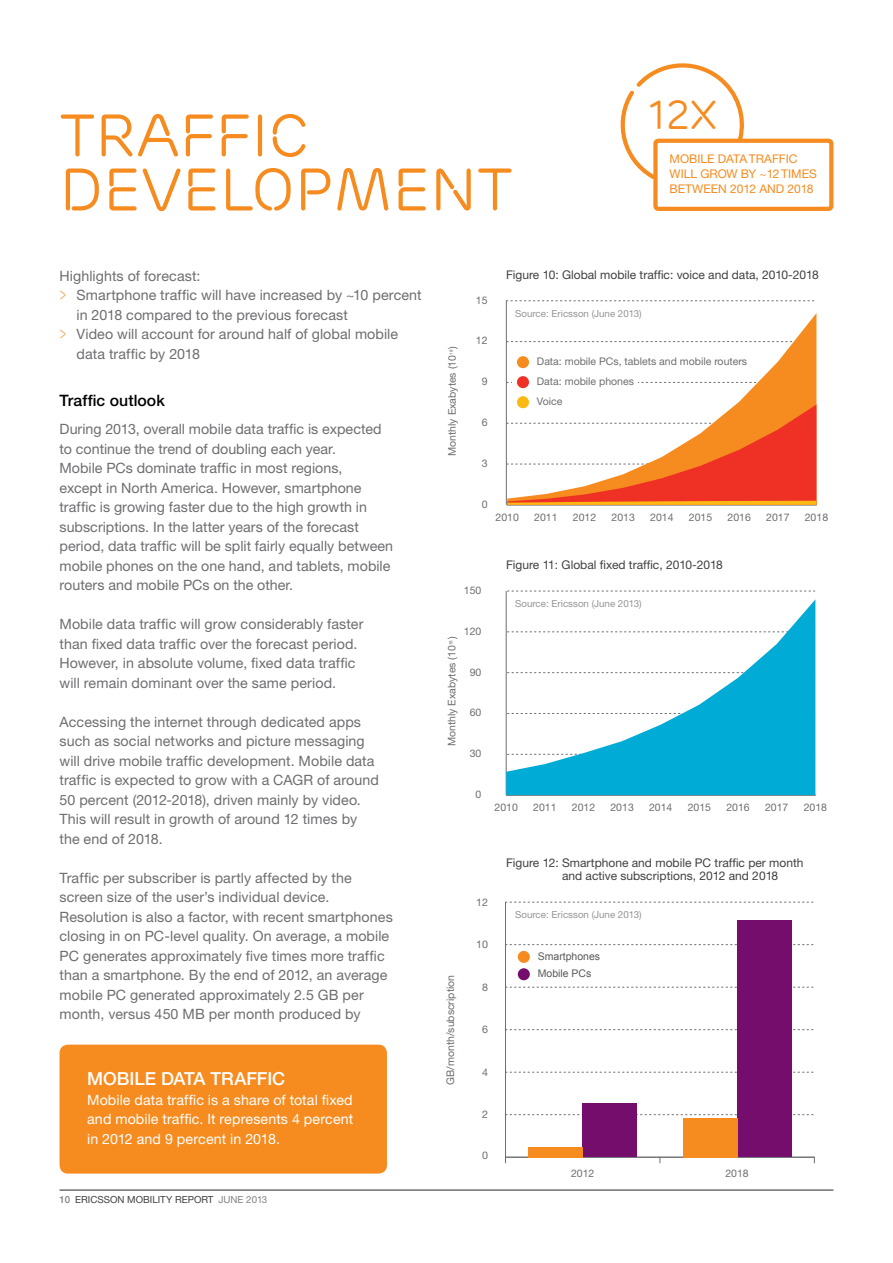
<style>
.page{position:relative;width:893px;height:1263px;background:#fff}
.page>*{position:absolute;margin:0;border:0;box-sizing:border-box;transform-origin:0 0}
.t1{font:60px/54px "Ericsson Capital";color:#f68b1f}
.t2{font:40.8px "Ericsson Capital";color:#f68b1f}
.t3{font:500 18px "Ericsson Sans";color:#fff}
.t4{font:500 15.75px "Ericsson Sans";letter-spacing:.005em;color:#000}
.t5{font:14.25px/19.5px "Ericsson Sans";letter-spacing:.005em;color:#6d6e71}
.t6{font:14.25px/19.5px "Ericsson Sans";letter-spacing:.005em;color:#fff;text-align:justify}
.t7{font:12px/13.5px "Ericsson Sans";color:#414042}
.t8{font:12px "Ericsson Sans";color:#f68b1f}
.t9{font:10.5px/20px "Ericsson Sans Std";color:#6d6e71}
.t10{font:10.5px "Arial";color:#59595b}
.t11{font:9.75px "Ericsson Sans";color:#939598}
.t12{font:9.75px "Ericsson Sans";color:#414042}
.t13{font:4.5px "Ericsson Sans Std";color:#6d6e71}
.s1{font-family:"Ericsson Capital";color:#faaa60}
.s2{font-weight:500;color:#808285}
.s3{color:#808285}
</style>
<div class="page">
<hr style="left:60px;top:1189px;width:773px;height:2px;background:#6d6e71">
<hr style="left:506px;top:301px;width:1px;height:204px;background:#6d6e71">
<svg style="left:506px;top:300px;width:309px;height:1px"></svg>
<svg style="left:507px;top:314px;width:309px;height:90px"></svg>
<svg style="left:507px;top:404px;width:310px;height:101px"></svg>
<div style="left:513px;top:344px;width:125px;height:76px;background:#fff"></div>
<div style="left:517px;top:356px;width:12px;height:12px;background:#f68b1f;border-radius:50%"></div>
<div style="left:517px;top:376px;width:12px;height:12px;background:#ee3124;border-radius:50%"></div>
<div style="left:517px;top:396px;width:12px;height:12px;background:#fdb913;border-radius:50%"></div>
<hr style="left:506px;top:591px;width:1px;height:204px;background:#6d6e71">
<hr style="left:506px;top:795px;width:309px;height:1px;background:#6d6e71">
<svg style="left:507px;top:591px;width:308px;height:1px"></svg>
<svg style="left:506px;top:599px;width:309px;height:196px"></svg>
<hr style="left:505px;top:902px;width:1px;height:255px;background:#6d6e71">
<hr style="left:505px;top:1157px;width:309px;height:1px;background:#6d6e71">
<svg style="left:506px;top:1114px;width:308px;height:1px"></svg>
<svg style="left:506px;top:1072px;width:308px;height:1px"></svg>
<svg style="left:506px;top:1029px;width:308px;height:1px"></svg>
<svg style="left:506px;top:987px;width:308px;height:1px"></svg>
<svg style="left:506px;top:944px;width:308px;height:1px"></svg>
<svg style="left:506px;top:902px;width:308px;height:1px"></svg>
<div style="left:583px;top:1104px;width:54px;height:53px;background:#750d6c"></div>
<div style="left:737px;top:921px;width:54px;height:236px;background:#750d6c"></div>
<div style="left:529px;top:1147px;width:54px;height:10px;background:#f68b1f"></div>
<div style="left:683px;top:1118px;width:54px;height:39px;background:#f68b1f"></div>
<div style="left:518px;top:951px;width:12px;height:12px;background:#f68b1f;border-radius:50%"></div>
<div style="left:518px;top:968px;width:12px;height:12px;background:#750d6c;border-radius:50%"></div>
<div style="left:60px;top:1045px;width:327px;height:128px;background:#f68b1f;border-radius:9px"></div>
<div style="left:653px;top:139px;width:180px;height:72px;border:4px solid #f68b1f;border-radius:3px"></div>
<svg style="left:620px;top:63px;width:126px;height:120px"></svg>
<h1 class="t1" style="left:60px;top:109px;width:455px">TRAFFIC<br>DEVELOPMENT</h1>
<h2 class="t2" style="left:648px;top:91px;width:70px">12X</h2>
<p class="t8" style="left:670px;top:153px;width:19px">Mobile</p>
<p class="t8" style="left:718px;top:153px;width:9px">data</p>
<p class="t8" style="left:749px;top:153px;width:8px">traffic</p>
<p class="t8" style="left:670px;top:168px;width:8px">will</p>
<p class="t8" style="left:700px;top:168px;width:11px">grow</p>
<p class="t8" style="left:741px;top:168px;width:49px">by ~12 times</p>
<p class="t8" style="left:670px;top:183px;width:9px">between</p>
<p class="t8" style="left:730px;top:183px;width:39px">2012 and</p>
<p class="t8" style="left:788px;top:183px;width:28px">2018</p>
<p class="t5" style="left:60px;top:266px;width:142px">Highlights of forecast:</p>
<p class="t5" style="left:60px;top:286px;width:364px"><span class="s1">&gt;</span> Smartphone traffic will have increased by ~10 percent</p>
<p class="t5" style="left:77px;top:305px;width:273px">in 2018 compared to the previous forecast</p>
<p class="t5" style="left:60px;top:325px;width:340px"><span class="s1">&gt;</span> Video will account for around half of global mobile</p>
<p class="t5" style="left:77px;top:344px;width:125px">data traffic by 2018</p>
<p class="t4" style="left:60px;top:392px;width:107px">Traffic outlook</p>
<p class="t5" style="left:60px;top:420px;width:335px">During 2013, overall mobile data traffic is expected to continue the trend of doubling each year.<br>Mobile PCs dominate traffic in most regions,<br>except in North America. However, smartphone traffic is growing faster due to the high growth in subscriptions. In the latter years of the forecast period, data traffic will be split fairly equally between mobile phones on the one hand, and tablets, mobile routers and mobile PCs on the other.</p>
<p class="t5" style="left:60px;top:615px;width:305px">Mobile data traffic will grow considerably faster than fixed data traffic over the forecast period.<br>However, in absolute volume, fixed data traffic will remain dominant over the same period.</p>
<p class="t5" style="left:60px;top:712px;width:321px">Accessing the internet through dedicated apps such as social networks and picture messaging will drive mobile traffic development. Mobile data traffic is expected to grow with a CAGR of around 50 percent (2012-2018), driven mainly by video.<br>This will result in growth of around 12 times by the end of 2018.</p>
<p class="t5" style="left:60px;top:868px;width:335px">Traffic per subscriber is partly affected by the screen size of the user’s individual device.<br>Resolution is also a factor, with recent smartphones closing in on PC-level quality. On average, a mobile PC generates approximately five times more traffic than a smartphone. By the end of 2012, an average mobile PC generated approximately 2.5 GB per month, versus 450 MB per month produced by</p>
<p class="t3" style="left:87px;top:1068px;width:28px">Mobile</p>
<p class="t3" style="left:161px;top:1068px;width:25px">data</p>
<p class="t3" style="left:211px;top:1068px;width:12px">traffic</p>
<p class="t6" style="left:87px;top:1090px;width:268px">Mobile data traffic is a share of total fixed and mobile traffic. It represents 4 percent in 2012 and 9 percent in 2018.</p>
<p class="t12" style="left:60px;top:1194px;width:209px"><span class="s2">10</span> ERICSSON MOBILITY REPORT <span class="s3">JUNE 2013</span></p>
<p class="t9" style="left:442px;top:349px;width:4px;rotate:-90deg">)</p>
<p class="t13" style="left:448px;top:355px;width:7px;rotate:-90deg">18</p>
<p class="t9" style="left:442px;top:456px;width:103px;rotate:-90deg">Monthly Exabytes (10</p>
<p class="t9" style="left:476px;top:290px;width:13px">15</p>
<p class="t9" style="left:476px;top:331px;width:13px">12</p>
<p class="t9" style="left:482px;top:371px;width:7px">9</p>
<p class="t9" style="left:482px;top:412px;width:7px">6</p>
<p class="t7" style="left:506px;top:268px;width:314px">Figure 10: Global mobile traffic: voice and data, 2010-2018</p>
<p class="t11" style="left:515px;top:308px;width:128px">Source: Ericsson (June 2013)</p>
<p class="t9" style="left:537px;top:351px;width:212px">Data: mobile PCs, tablets and mobile routers<br>Data: mobile phones<br>Voice</p>
<p class="t9" style="left:482px;top:453px;width:7px">3</p>
<p class="t9" style="left:482px;top:494px;width:7px">0</p>
<p class="t9" style="left:496px;top:507px;width:25px">2010</p>
<p class="t9" style="left:534px;top:507px;width:25px">2011</p>
<p class="t9" style="left:573px;top:507px;width:25px">2012</p>
<p class="t9" style="left:611px;top:507px;width:25px">2013</p>
<p class="t9" style="left:650px;top:507px;width:25px">2014</p>
<p class="t9" style="left:689px;top:507px;width:25px">2015</p>
<p class="t9" style="left:727px;top:507px;width:25px">2016</p>
<p class="t9" style="left:766px;top:507px;width:25px">2017</p>
<p class="t9" style="left:805px;top:507px;width:25px">2018</p>
<p class="t9" style="left:464px;top:580px;width:19px">150</p>
<p class="t9" style="left:464px;top:621px;width:19px">120</p>
<p class="t9" style="left:442px;top:639px;width:4px;rotate:-90deg">)</p>
<p class="t13" style="left:448px;top:645px;width:7px;rotate:-90deg">18</p>
<p class="t9" style="left:442px;top:746px;width:103px;rotate:-90deg">Monthly Exabytes (10</p>
<p class="t9" style="left:470px;top:662px;width:13px">90</p>
<p class="t9" style="left:470px;top:702px;width:13px">60</p>
<p class="t9" style="left:470px;top:743px;width:13px">30</p>
<p class="t9" style="left:476px;top:784px;width:7px">0</p>
<p class="t7" style="left:506px;top:558px;width:218px">Figure 11: Global fixed traffic, 2010-2018</p>
<p class="t11" style="left:515px;top:598px;width:128px">Source: Ericsson (June 2013)</p>
<p class="t9" style="left:494px;top:797px;width:25px">2010</p>
<p class="t9" style="left:533px;top:797px;width:25px">2011</p>
<p class="t9" style="left:572px;top:797px;width:25px">2012</p>
<p class="t9" style="left:610px;top:797px;width:25px">2013</p>
<p class="t9" style="left:649px;top:797px;width:25px">2014</p>
<p class="t9" style="left:688px;top:797px;width:25px">2015</p>
<p class="t9" style="left:726px;top:797px;width:25px">2016</p>
<p class="t9" style="left:765px;top:797px;width:25px">2017</p>
<p class="t9" style="left:804px;top:797px;width:25px">2018</p>
<p class="t9" style="left:440px;top:1085px;width:111px;rotate:-90deg">GB/month/subscription</p>
<p class="t9" style="left:476px;top:892px;width:13px">12</p>
<p class="t9" style="left:476px;top:934px;width:13px">10</p>
<p class="t9" style="left:482px;top:977px;width:7px">8</p>
<p class="t9" style="left:482px;top:1019px;width:7px">6</p>
<p class="t9" style="left:482px;top:1062px;width:7px">4</p>
<p class="t9" style="left:482px;top:1104px;width:7px">2</p>
<p class="t9" style="left:482px;top:1145px;width:7px">0</p>
<p class="t7" style="left:562px;top:856px;width:243px;text-indent:-56px">Figure 12: Smartphone and mobile PC traffic per month and active subscriptions, 2012 and 2018</p>
<p class="t11" style="left:515px;top:909px;width:128px">Source: Ericsson (June 2013)</p>
<p class="t10" style="left:538px;top:949px;width:64px">Smartphones</p>
<p class="t10" style="left:538px;top:966px;width:55px">Mobile PCs</p>
<p class="t9" style="left:571px;top:1163px;width:25px">2012</p>
<p class="t9" style="left:725px;top:1163px;width:25px">2018</p>
</div>
